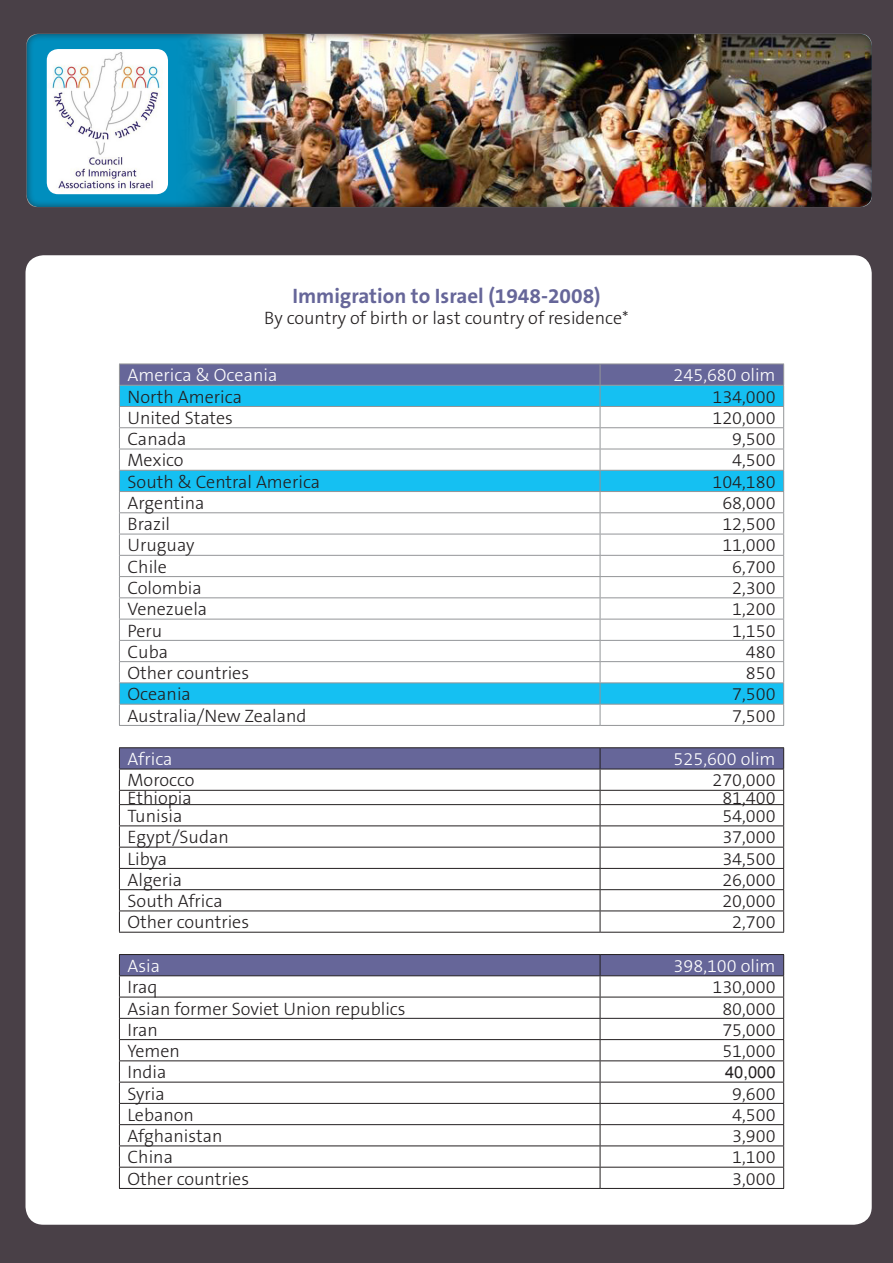
<style>
.page{position:relative;width:893px;height:1263px;background:#fff}
.page>*{position:absolute;margin:0;border:0;box-sizing:border-box;transform-origin:0 0}
.Paragraph_Style_1{font:700 21px "The Sans B7";color:#669}
.Paragraph_Style_1-2{font:300 18px "The Sans B3";color:#231f20}
.Paragraph_Style_1-3{font:300 18px "The Sans B3";color:#fff}
.Paragraph_Style_1-4{font:16.5px "Arial";color:#231f20}
</style>
<div class="page">
<img style="left:0;top:0;width:893px;height:219px">
<div style="left:0;top:219px;width:893px;height:1044px;background:#494047"></div>
<div style="left:26px;top:255px;width:846px;height:970px;background:#fff;border-radius:18px"></div>
<img style="left:47px;top:49px;width:121px;height:145px">
<svg style="left:119px;top:364px;width:665px;height:361px"></svg>
<hr style="left:119px;top:725px;width:481px;height:1px;background:#939598">
<hr style="left:600px;top:725px;width:184px;height:1px;background:#939598">
<hr style="left:119px;top:747px;width:481px;height:1px;background:#231f20">
<hr style="left:600px;top:747px;width:184px;height:1px;background:#231f20">
<svg style="left:119px;top:748px;width:665px;height:184px"></svg>
<hr style="left:119px;top:932px;width:481px;height:1px;background:#231f20">
<hr style="left:600px;top:932px;width:184px;height:1px;background:#231f20">
<svg style="left:119px;top:954px;width:665px;height:234px"></svg>
<hr style="left:119px;top:1188px;width:481px;height:1px;background:#231f20">
<hr style="left:600px;top:1188px;width:184px;height:1px;background:#231f20">
<p class="Paragraph_Style_1" style="left:292px;top:282px;width:310px">Immigration to Israel )1948-2008(</p>
<p class="Paragraph_Style_1-2" style="left:264px;top:307px;width:366px">By country of birth or last country of residence*</p>
<p class="Paragraph_Style_1-3" style="left:128px;top:364px;width:151px">America &amp; Oceania</p>
<p class="Paragraph_Style_1-3" style="left:674px;top:364px;width:103px">245,680 olim</p>
<p class="Paragraph_Style_1-2" style="left:128px;top:385px;width:116px">North America</p>
<p class="Paragraph_Style_1-2" style="left:712px;top:385px;width:65px">134,000</p>
<p class="Paragraph_Style_1-2" style="left:128px;top:406px;width:107px">United States</p>
<p class="Paragraph_Style_1-2" style="left:712px;top:406px;width:65px">120,000</p>
<p class="Paragraph_Style_1-2" style="left:128px;top:427px;width:60px">Canada</p>
<p class="Paragraph_Style_1-2" style="left:732px;top:427px;width:45px">9,500</p>
<p class="Paragraph_Style_1-2" style="left:128px;top:449px;width:58px">Mexico</p>
<p class="Paragraph_Style_1-2" style="left:732px;top:449px;width:45px">4,500</p>
<p class="Paragraph_Style_1-2" style="left:128px;top:470px;width:194px">South &amp; Central America</p>
<p class="Paragraph_Style_1-2" style="left:712px;top:470px;width:65px">104,180</p>
<p class="Paragraph_Style_1-2" style="left:128px;top:491px;width:78px">Argentina</p>
<p class="Paragraph_Style_1-2" style="left:722px;top:491px;width:55px">68,000</p>
<p class="Paragraph_Style_1-2" style="left:128px;top:513px;width:44px">Brazil</p>
<p class="Paragraph_Style_1-2" style="left:722px;top:513px;width:55px">12,500</p>
<p class="Paragraph_Style_1-2" style="left:128px;top:534px;width:68px">Uruguay</p>
<p class="Paragraph_Style_1-2" style="left:722px;top:534px;width:55px">11,000</p>
<p class="Paragraph_Style_1-2" style="left:128px;top:555px;width:41px">Chile</p>
<p class="Paragraph_Style_1-2" style="left:732px;top:555px;width:45px">6,700</p>
<p class="Paragraph_Style_1-2" style="left:128px;top:576px;width:76px">Colombia</p>
<p class="Paragraph_Style_1-2" style="left:732px;top:576px;width:45px">2,300</p>
<p class="Paragraph_Style_1-2" style="left:128px;top:598px;width:81px">Venezuela</p>
<p class="Paragraph_Style_1-2" style="left:732px;top:598px;width:45px">1,200</p>
<p class="Paragraph_Style_1-2" style="left:128px;top:619px;width:36px">Peru</p>
<p class="Paragraph_Style_1-2" style="left:732px;top:619px;width:45px">1,150</p>
<p class="Paragraph_Style_1-2" style="left:128px;top:640px;width:42px">Cuba</p>
<p class="Paragraph_Style_1-2" style="left:746px;top:640px;width:31px">480</p>
<p class="Paragraph_Style_1-2" style="left:128px;top:661px;width:123px">Other countries</p>
<p class="Paragraph_Style_1-2" style="left:746px;top:661px;width:31px">850</p>
<p class="Paragraph_Style_1-2" style="left:128px;top:683px;width:65px">Oceania</p>
<p class="Paragraph_Style_1-2" style="left:732px;top:683px;width:45px">7,500</p>
<p class="Paragraph_Style_1-2" style="left:128px;top:704px;width:181px">Australia/New Zealand</p>
<p class="Paragraph_Style_1-2" style="left:732px;top:704px;width:45px">7,500</p>
<p class="Paragraph_Style_1-3" style="left:128px;top:747px;width:47px">Africa</p>
<p class="Paragraph_Style_1-3" style="left:674px;top:747px;width:103px">525,600 olim</p>
<p class="Paragraph_Style_1-2" style="left:128px;top:769px;width:69px">Morocco</p>
<p class="Paragraph_Style_1-2" style="left:128px;top:787px;width:66px">Ethiopia</p>
<p class="Paragraph_Style_1-2" style="left:128px;top:804px;width:56px">Tunisia</p>
<p class="Paragraph_Style_1-2" style="left:712px;top:769px;width:65px">270,000</p>
<p class="Paragraph_Style_1-2" style="left:722px;top:787px;width:55px">81,400</p>
<p class="Paragraph_Style_1-2" style="left:722px;top:804px;width:55px">54,000</p>
<p class="Paragraph_Style_1-2" style="left:128px;top:826px;width:103px">Egypt/Sudan</p>
<p class="Paragraph_Style_1-2" style="left:722px;top:826px;width:55px">37,000</p>
<p class="Paragraph_Style_1-2" style="left:128px;top:847px;width:41px">Libya</p>
<p class="Paragraph_Style_1-2" style="left:722px;top:847px;width:55px">34,500</p>
<p class="Paragraph_Style_1-2" style="left:128px;top:868px;width:56px">Algeria</p>
<p class="Paragraph_Style_1-2" style="left:722px;top:868px;width:55px">26,000</p>
<p class="Paragraph_Style_1-2" style="left:128px;top:889px;width:97px">South Africa</p>
<p class="Paragraph_Style_1-2" style="left:722px;top:889px;width:55px">20,000</p>
<p class="Paragraph_Style_1-2" style="left:128px;top:911px;width:123px">Other countries</p>
<p class="Paragraph_Style_1-2" style="left:732px;top:911px;width:45px">2,700</p>
<p class="Paragraph_Style_1-3" style="left:128px;top:954px;width:34px">Asia</p>
<p class="Paragraph_Style_1-3" style="left:674px;top:954px;width:103px">398,100 olim</p>
<p class="Paragraph_Style_1-2" style="left:128px;top:975px;width:31px">Iraq</p>
<p class="Paragraph_Style_1-2" style="left:712px;top:975px;width:65px">130,000</p>
<p class="Paragraph_Style_1-2" style="left:128px;top:997px;width:280px">Asian former Soviet Union republics</p>
<p class="Paragraph_Style_1-2" style="left:722px;top:997px;width:55px">80,000</p>
<p class="Paragraph_Style_1-2" style="left:128px;top:1018px;width:32px">Iran</p>
<p class="Paragraph_Style_1-2" style="left:722px;top:1018px;width:55px">75,000</p>
<p class="Paragraph_Style_1-2" style="left:128px;top:1039px;width:54px">Yemen</p>
<p class="Paragraph_Style_1-2" style="left:722px;top:1039px;width:55px">51,000</p>
<p class="Paragraph_Style_1-2" style="left:128px;top:1061px;width:40px">India</p>
<p class="Paragraph_Style_1-4" style="left:725px;top:1062px;width:52px">40,000</p>
<p class="Paragraph_Style_1-2" style="left:128px;top:1082px;width:39px">Syria</p>
<p class="Paragraph_Style_1-2" style="left:732px;top:1082px;width:45px">9,600</p>
<p class="Paragraph_Style_1-2" style="left:128px;top:1103px;width:68px">Lebanon</p>
<p class="Paragraph_Style_1-2" style="left:732px;top:1103px;width:45px">4,500</p>
<p class="Paragraph_Style_1-2" style="left:128px;top:1124px;width:97px">Afghanistan</p>
<p class="Paragraph_Style_1-2" style="left:732px;top:1124px;width:45px">3,900</p>
<p class="Paragraph_Style_1-2" style="left:128px;top:1146px;width:47px">China</p>
<p class="Paragraph_Style_1-2" style="left:732px;top:1146px;width:45px">1,100</p>
<p class="Paragraph_Style_1-2" style="left:128px;top:1167px;width:123px">Other countries</p>
<p class="Paragraph_Style_1-2" style="left:732px;top:1167px;width:45px">3,000</p>
</div>
